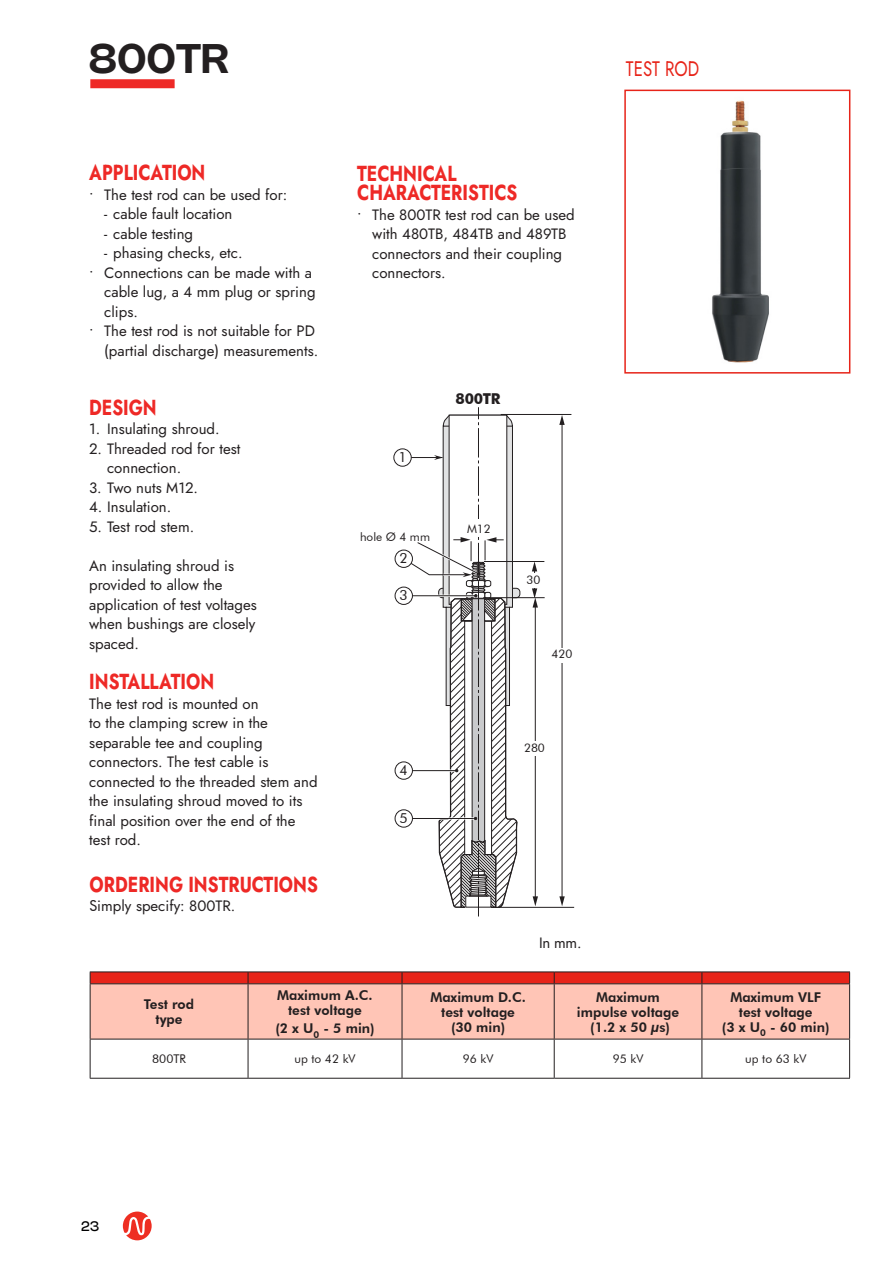
<style>
.page{position:relative;width:893px;height:1263px;background:#fff}
.page>*{position:absolute;margin:0;border:0;box-sizing:border-box;transform-origin:0 0}
.t1{font:600 40.5px "Nohemi";letter-spacing:.01em;color:#231f20}
.t2{font:21.75px/19.5px "Jost";color:#ee2926;scale:.8 1}
.t3{font:21px "Jost";color:#e72419;scale:.8 1}
.t4{font:15px/19.5px "Jost";color:#231f20}
.t5{font:700 15px "Futura ABT";letter-spacing:-.02em;color:#231f20}
.t6{font:13.95px "Futura ABT";color:#231f20}
.t7{font:800 13.5px/15px "Futura ABT";color:#231f20;text-align:center}
.t8{font:800 13.5px "Futura BT";color:#231f20}
.t9{font:13.5px "Nohemi";color:#000001}
.t10{font:12px "Futura ABT";color:#231f20}
.t11{font:11.85px "Futura ABT";color:#231f20}
.s1{font-family:"Futura ABT"}
</style>
<div class="page">
<svg style="left:123px;top:1211px;width:29px;height:29px"></svg>
<hr style="left:90px;top:1039px;width:158px;height:1px;background:#231f20">
<hr style="left:248px;top:1039px;width:154px;height:1px;background:#231f20">
<hr style="left:402px;top:1039px;width:152px;height:1px;background:#231f20">
<hr style="left:90px;top:1039px;width:1px;height:39px;background:#231f20">
<hr style="left:248px;top:1039px;width:1px;height:39px;background:#231f20">
<hr style="left:402px;top:1039px;width:1px;height:39px;background:#231f20">
<hr style="left:554px;top:1039px;width:1px;height:39px;background:#231f20">
<hr style="left:701px;top:1039px;width:1px;height:39px;background:#231f20">
<hr style="left:849px;top:1039px;width:1px;height:39px;background:#231f20">
<hr style="left:90px;top:1078px;width:158px;height:1px;background:#231f20">
<hr style="left:248px;top:1078px;width:154px;height:1px;background:#231f20">
<hr style="left:402px;top:1078px;width:152px;height:1px;background:#231f20">
<hr style="left:554px;top:1078px;width:148px;height:1px;background:#231f20">
<hr style="left:702px;top:1078px;width:148px;height:1px;background:#231f20">
<hr style="left:554px;top:1039px;width:148px;height:1px;background:#231f20">
<hr style="left:90px;top:971px;width:158px;height:1px;background:#231f20">
<hr style="left:248px;top:971px;width:154px;height:1px;background:#231f20">
<hr style="left:402px;top:971px;width:152px;height:1px;background:#231f20">
<hr style="left:554px;top:971px;width:148px;height:1px;background:#231f20">
<hr style="left:702px;top:971px;width:148px;height:1px;background:#231f20">
<svg style="left:90px;top:972px;width:760px;height:67px;background:#f5a799"></svg>
<hr style="left:90px;top:983px;width:158px;height:1px;background:#231f20">
<hr style="left:248px;top:983px;width:154px;height:1px;background:#231f20">
<hr style="left:402px;top:983px;width:152px;height:1px;background:#231f20">
<hr style="left:554px;top:983px;width:148px;height:1px;background:#231f20">
<hr style="left:702px;top:983px;width:148px;height:1px;background:#231f20">
<hr style="left:701px;top:984px;width:1px;height:55px;background:#231f20">
<hr style="left:849px;top:984px;width:1px;height:55px;background:#231f20">
<hr style="left:702px;top:1039px;width:148px;height:1px;background:#231f20">
<div style="left:439px;top:588px;width:81px;height:10px;background:#e1e2e3;border-radius:4px"></div>
<div style="left:438px;top:588px;width:82px;height:10px;border:1px solid #231f20;border-radius:4px"></div>
<hr style="left:535px;top:606px;width:1px;height:292px;background:#231f20">
<svg style="left:533px;top:896px;width:5px;height:10px"></svg>
<div style="left:394px;top:449px;width:17px;height:17px;border:1px solid #231f20;border-radius:50%"></div>
<div style="left:395px;top:550px;width:18px;height:18px;border:1px solid #231f20;border-radius:50%"></div>
<div style="left:395px;top:762px;width:18px;height:17px;border:1px solid #231f20;border-radius:50%"></div>
<div style="left:395px;top:587px;width:18px;height:18px;border:1px solid #231f20;border-radius:50%"></div>
<div style="left:395px;top:810px;width:18px;height:17px;border:1px solid #231f20;border-radius:50%"></div>
<hr style="left:492px;top:907px;width:82px;height:1px;background:#231f20">
<hr style="left:484px;top:561px;width:60px;height:1px;background:#231f20">
<div style="left:522px;top:741px;width:24px;height:14px;background:#fff"></div>
<hr style="left:562px;top:423px;width:1px;height:475px;background:#231f20">
<svg style="left:559px;top:896px;width:6px;height:10px"></svg>
<svg style="left:559px;top:415px;width:6px;height:10px"></svg>
<div style="left:550px;top:648px;width:24px;height:15px;background:#fff"></div>
<hr style="left:501px;top:414px;width:70px;height:1px;background:#231f20">
<svg style="left:532px;top:562px;width:6px;height:45px"></svg>
<div style="left:521px;top:573px;width:25px;height:14px;background:#fff"></div>
<hr style="left:483px;top:597px;width:62px;height:1px;background:#231f20">
<svg style="left:403px;top:407px;width:114px;height:510px"></svg>
<div style="left:624px;top:90px;width:226px;height:284px;border:2px solid #e72419"></div>
<img style="left:712px;top:100px;width:57px;height:263px">
<div style="left:90px;top:79px;width:85px;height:9px;background:#ee2926"></div>
<h1 class="t1" style="left:89px;top:33px;width:142px">800TR</h1>
<h2 class="t2" style="left:89px;top:163px;width:147px">APPLICATION</h2>
<p class="t4" style="left:89px;top:185px;width:200px">• The test rod can be used for:</p>
<p class="t4" style="left:104px;top:204px;width:130px">- cable fault location</p>
<p class="t4" style="left:104px;top:224px;width:90px">- cable testing</p>
<p class="t4" style="left:104px;top:243px;width:140px">- phasing checks, etc.</p>
<p class="t4" style="left:104px;top:263px;width:213px;text-indent:-15px">• Connections can be made with a cable lug, a 4 mm plug or spring clips.</p>
<p class="t4" style="left:89px;top:321px;width:230px;text-align:right">• The test rod is not suitable for PD (partial discharge) measurements.</p>
<h2 class="t2" style="left:89px;top:398px;width:86px">DESIGN</h2>
<p class="t4" style="left:89px;top:419px;width:132px">1. Insulating shroud.</p>
<p class="t4" style="left:107px;top:439px;width:135px;text-indent:-18px">2. Threaded rod for test connection.</p>
<p class="t4" style="left:89px;top:478px;width:111px">3. Two nuts M12.</p>
<p class="t4" style="left:89px;top:497px;width:84px">4. Insulation.</p>
<p class="t4" style="left:89px;top:517px;width:107px">5. Test rod stem.</p>
<p class="t4" style="left:89px;top:556px;width:169px">An insulating shroud is provided to allow the application of test voltages when bushings are closely spaced.</p>
<h2 class="t2" style="left:89px;top:672px;width:158px">INSTALLATION</h2>
<p class="t4" style="left:89px;top:694px;width:230px">The test rod is mounted on<br>to the clamping screw in the separable tee and coupling connectors. The test cable is connected to the threaded stem and the insulating shroud moved to its final position over the end of the test rod.</p>
<h2 class="t2" style="left:90px;top:874px;width:287px">ORDERING INSTRUCTIONS</h2>
<p class="t4" style="left:90px;top:896px;width:147px"><span class="s1">S</span>imply specify: 800TR.</p>
<h2 class="t2" style="left:357px;top:163px;width:202px">TECHNICAL<br>CHARACTERISTICS</h2>
<p class="t4" style="left:372px;top:205px;width:204px;text-indent:-15px">• The 800TR test rod can be used with 480TB, 484TB and 489TB connectors and their coupling connectors.</p>
<p class="t6" style="left:398px;top:448px;width:10px">1</p>
<p class="t11" style="left:360px;top:530px;width:71px">hole Ø 4 mm</p>
<p class="t6" style="left:400px;top:550px;width:10px">2</p>
<p class="t6" style="left:400px;top:587px;width:10px">3</p>
<p class="t5" style="left:456px;top:390px;width:46px">800TR</p>
<p class="t11" style="left:467px;top:522px;width:25px">M12</p>
<p class="t11" style="left:527px;top:572px;width:15px">30</p>
<p class="t11" style="left:552px;top:646px;width:22px">420</p>
<p class="t6" style="left:400px;top:761px;width:10px">4</p>
<p class="t6" style="left:400px;top:809px;width:10px">5</p>
<p class="t11" style="left:524px;top:740px;width:22px">280</p>
<p class="t4" style="left:539px;top:933px;width:44px">In mm.</p>
<h3 class="t3" style="left:626px;top:54px;width:93px">TEST ROD</h3>
<p class="t7" style="left:144px;top:997px;width:52px">Test rod type</p>
<p class="t7" style="left:277px;top:988px;width:97px">Maximum A.C. test voltage</p>
<p class="t8" style="left:275px;top:1020px;width:101px">(2 x U<sub>0</sub> - 5 min)</p>
<p class="t7" style="left:430px;top:989px;width:97px">Maximum D.C. test voltage (30 min)</p>
<p class="t7" style="left:577px;top:989px;width:104px">Maximum impulse voltage (1.2 x 50 µs)</p>
<p class="t7" style="left:722px;top:989px;width:109px">Maximum VLF test voltage<br>(3 x U<sub>0</sub> - 60 min)</p>
<p class="t10" style="left:152px;top:1052px;width:35px">800TR</p>
<p class="t10" style="left:295px;top:1052px;width:63px">up to 42 kV</p>
<p class="t10" style="left:463px;top:1052px;width:32px">96 kV</p>
<p class="t10" style="left:613px;top:1052px;width:32px">95 kV</p>
<p class="t10" style="left:745px;top:1052px;width:63px">up to 63 kV</p>
<p class="t9" style="left:81px;top:1218px;width:19px">23</p>
</div>
